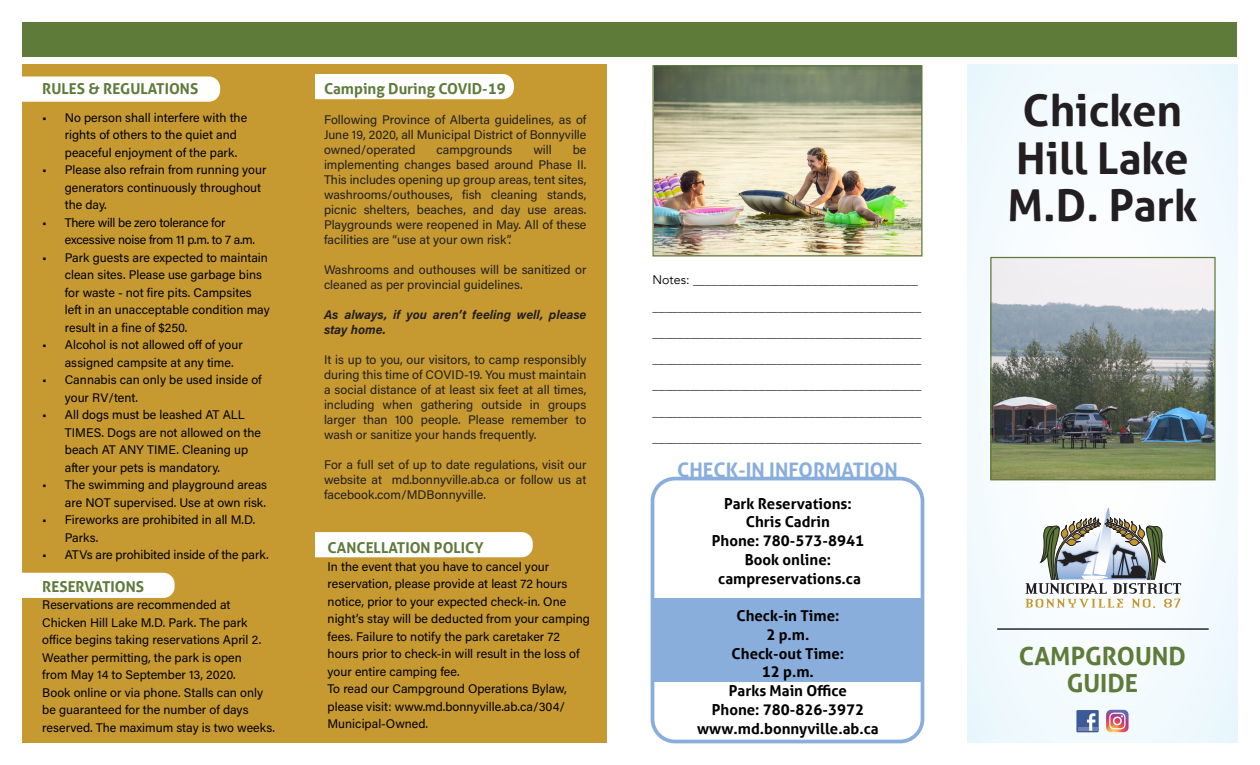
<style>
.page{position:relative;width:1260px;height:765px;background:#fff}
.page>*{position:absolute;margin:0;border:0;box-sizing:border-box;transform-origin:0 0}
.t1{font:700 43.75px/47.5px "Aller";color:#231f20}
.t2{font:700 25px/26.2px "Aller";color:#5e7b3a;text-align:center}
.t3{font:700 20px "Aller";color:#8aaedc}
.t4{font:700 15px "Aller";color:#000}
.t5{font:700 15px "Aller";color:#5e7b3a}
.t6{font:12.5px/17.5px "Acumin Variable Concept";letter-spacing:.02em;color:#000}
.t7{font:12.5px/15px "Acumin Variable Concept";letter-spacing:.02em;color:#231f20;text-align:justify}
.t8{font:12.5px/26.2px "Avenir";color:#000}
.t9{font:12.5px/17.5px "Acumin Variable Concept";color:#000}
.t10{font:12.5px/15px "Acumin Variable Concept";letter-spacing:.045em;color:#231f20}
</style>
<div class="page">
<div style="left:968px;top:65px;width:270px;height:677px;background:#f3fafe"></div>
<svg style="left:1026px;top:507px;width:155px;height:101px"></svg>
<div style="left:22px;top:22px;width:1216px;height:35px;background:#5e7b3a"></div>
<hr style="left:997px;top:628px;width:212px;height:2px;background:#000">
<img style="left:992px;top:259px;width:222px;height:219px">
<div style="left:990px;top:257px;width:226px;height:223px;border:1px solid #5e7b3a"></div>
<div style="left:22px;top:64px;width:586px;height:678px;background:#c79a31"></div>
<div style="left:651px;top:477px;width:273px;height:266px;border:4px solid #8aaedc;border-radius:22px"></div>
<div style="left:22px;top:77px;width:198px;height:25px;background:#fff"></div>
<div style="left:315px;top:74px;width:199px;height:25px;background:#fff"></div>
<div style="left:652px;top:598px;width:270px;height:83px;background:#8aaedc"></div>
<img style="left:654px;top:67px;width:266px;height:188px">
<div style="left:652px;top:65px;width:270px;height:192px;border:1px solid #5e7b3a"></div>
<div style="left:22px;top:573px;width:153px;height:25px;background:#fff"></div>
<div style="left:315px;top:532px;width:218px;height:25px;background:#fff"></div>
<div style="left:1076px;top:710px;width:23px;height:22px;background:#3c5a97"></div>
<hr style="left:1078px;top:728px;width:19px;height:3px;background:#6d84b3">
<svg style="left:1087px;top:713px;width:8px;height:18px"></svg>
<svg style="left:1106px;top:710px;width:23px;height:22px"></svg>
<p class="t5" style="left:42px;top:80px;width:157px">RULES &amp; REGULATIONS</p>
<p class="t6" style="left:65px;top:108px;width:184px;text-indent:-22px">• No person shall interfere with the rights of others to the quiet and peaceful enjoyment of the park.</p>
<p class="t6" style="left:65px;top:161px;width:203px;text-indent:-22px">• Please also refrain from running your generators continuously throughout the day.</p>
<p class="t9" style="left:65px;top:213px;width:191px;text-indent:-22px">• There will be zero tolerance for excessive noise from 11 p.m. to 7 a.m.</p>
<p class="t6" style="left:65px;top:248px;width:206px;text-indent:-22px">• Park guests are expected to maintain clean sites. Please use garbage bins for waste - not fire pits. Campsites left in an unacceptable condition may result in a fine of $250.</p>
<p class="t6" style="left:65px;top:336px;width:179px;text-indent:-22px">• Alcohol is not allowed off of your assigned campsite at any time.</p>
<p class="t6" style="left:65px;top:371px;width:198px;text-indent:-22px">• Cannabis can only be used inside of your RV/tent.</p>
<p class="t6" style="left:65px;top:406px;width:198px;text-indent:-22px">• All dogs must be leashed AT ALL<br>TIMES. Dogs are not allowed on the beach AT ANY TIME. Cleaning up after your pets is mandatory.</p>
<p class="t6" style="left:42px;top:476px;width:226px;text-align:right">• The swimming and playground areas are NOT supervised. Use at own risk.</p>
<p class="t6" style="left:65px;top:511px;width:192px;text-indent:-22px">• Fireworks are prohibited in all M.D.<br>Parks.</p>
<p class="t6" style="left:42px;top:546px;width:227px">• ATVs are prohibited inside of the park.</p>
<p class="t5" style="left:42px;top:577px;width:103px">RESERVATIONS</p>
<p class="t6" style="left:42px;top:596px;width:220px">Reservations are recommended at<br>Chicken Hill Lake M.D. Park. The park office begins taking reservations April 2.</p>
<p class="t6" style="left:42px;top:648px;width:234px">Weather permitting, the park is open<br>from May 14 to September 13, 2020.<br>Book online or via phone. Stalls can only be guaranteed for the number of days reserved. The maximum stay is two weeks.</p>
<p class="t5" style="left:324px;top:80px;width:183px">Camping During COVID-19</p>
<p class="t7" style="left:324px;top:112px;width:264px">Following Province of Alberta guidelines, as of June 19, 2020, all Municipal District of Bonnyville owned/operated</p>
<p class="t7" style="left:324px;top:142px;width:264px;text-indent:249px">be implementing changes based around Phase II.<br>This includes opening up group areas, tent sites, washrooms/outhouses, fish cleaning stands, picnic shelters, beaches, and day use areas.<br>Playgrounds were reopened in May. All of these facilities are “use at your own risk”.</p>
<p class="t7" style="left:324px;top:262px;width:264px">Washrooms and outhouses will be sanitized or cleaned as per provincial guidelines.</p>
<p class="t10" style="left:324px;top:307px;width:263px">As always, if you aren’t feeling well, please stay home.</p>
<p class="t7" style="left:324px;top:352px;width:264px">It is up to you, our visitors, to camp responsibly during this time of COVID-19. You must maintain a social distance of at least six feet at all times, including when gathering outside in groups larger than 100 people. Please remember to wash or sanitize your hands frequently.</p>
<p class="t7" style="left:324px;top:457px;width:264px">For a full set of up to date regulations, visit our website at md.bonnyville.ab.ca or follow us at facebook.com/MDBonnyville.</p>
<p class="t7" style="left:436px;top:142px;width:77px">campgrounds</p>
<p class="t7" style="left:533px;top:142px;width:20px">will</p>
<p class="t5" style="left:328px;top:539px;width:158px">CANCELLATION POLICY</p>
<p class="t6" style="left:328px;top:557px;width:264px">In the event that you have to cancel your reservation, please provide at least 72 hours notice, prior to your expected check-in. One night’s stay will be deducted from your camping fees. Failure to notify the park caretaker 72 hours prior to check-in will result in the loss of your entire camping fee.</p>
<p class="t6" style="left:328px;top:680px;width:240px;text-align:justify">To read our Campground Operations Bylaw, please visit: www.md.bonnyville.ab.ca/304/ Municipal-Owned.</p>
<p class="t8" style="left:652px;top:267px;width:270px">Notes: ____________________________________ ___________________________________________ ___________________________________________ ___________________________________________ ___________________________________________ ___________________________________________ ___________________________________________</p>
<p class="t3" style="left:677px;top:457px;width:222px">CHECK-IN INFORMATION</p>
<p class="t4" style="left:724px;top:494px;width:129px">Park Reservations:</p>
<p class="t4" style="left:746px;top:513px;width:86px">Chris Cadrin</p>
<p class="t4" style="left:712px;top:531px;width:154px">Phone: 780-573-8941</p>
<p class="t4" style="left:745px;top:550px;width:88px">Book online:</p>
<p class="t4" style="left:718px;top:569px;width:144px">campreservations.ca</p>
<p class="t4" style="left:736px;top:606px;width:104px">Check-in Time:</p>
<p class="t4" style="left:766px;top:625px;width:45px">2 p.m.</p>
<p class="t4" style="left:732px;top:644px;width:114px">Check-out Time:</p>
<p class="t4" style="left:762px;top:663px;width:54px">12 p.m.</p>
<p class="t4" style="left:729px;top:681px;width:119px">Parks Main Office</p>
<p class="t4" style="left:712px;top:700px;width:154px">Phone: 780-826-3972</p>
<p class="t4" style="left:697px;top:719px;width:183px">www.md.bonnyville.ab.ca</p>
<p class="t1" style="left:1016px;top:87px;width:174px">Chicken<br>Hill Lake</p>
<p class="t1" style="left:1007px;top:182px;width:192px">M.D. Park</p>
<p class="t2" style="left:1019px;top:643px;width:169px">CAMPGROUND<br>GUIDE</p>
</div>
